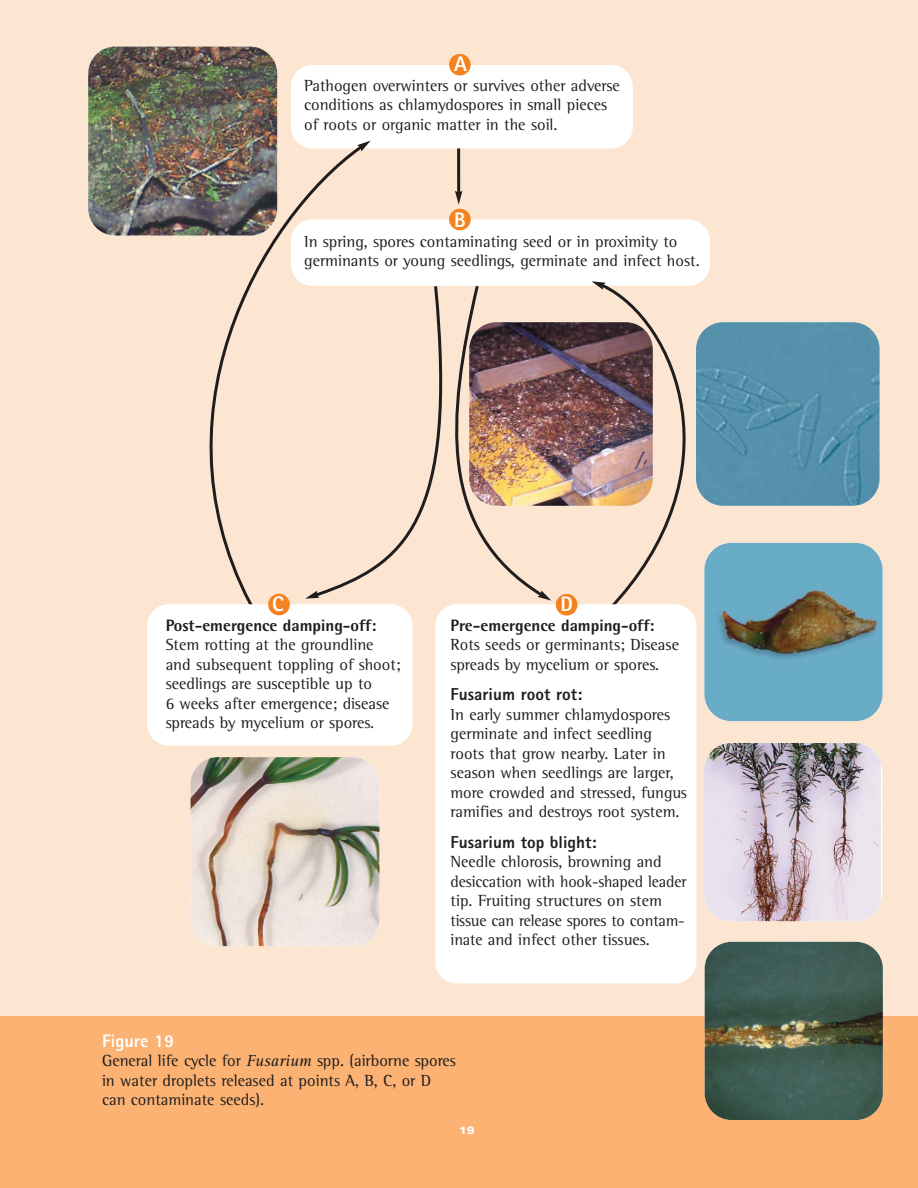
<style>
.page{position:relative;width:918px;height:1188px;background:#fff}
.page>*{position:absolute;margin:0;border:0;box-sizing:border-box;transform-origin:0 0}
.t1{font:800 21px "Rotis Sans Serif";color:#fff}
.t2{font:800 18px "Rotis Sans Serif";color:#fff}
.t3{font:800 17.25px "Rotis Sans Serif";color:#201d1d}
.t4{font:16.5px/19.5px "Rotis Semi Serif";color:#201d1d}
.t5{font:800 16.5px "Rotis Semi Sans";color:#201d1d}
.t6{font:900 expanded 10.5px "Univers";color:#fff}
.s1{font-family:"Rotis Serif";font-style:italic}
</style>
<div class="page">
<div style="left:0;top:0;width:918px;height:1033px;background:#fce6d1"></div>
<div style="left:0;top:1017px;width:918px;height:171px;background:#fbb273"></div>
<svg style="left:455px;top:148px;width:7px;height:57px"></svg>
<svg style="left:366px;top:286px;width:73px;height:289px"></svg>
<svg style="left:439px;top:286px;width:112px;height:315px"></svg>
<div style="left:291px;top:65px;width:342px;height:83px;background:#fff;border-radius:22px"></div>
<div style="left:291px;top:220px;width:419px;height:66px;background:#fff;border-radius:22px"></div>
<img style="left:88px;top:47px;width:189px;height:189px;border-radius:27px">
<img style="left:704px;top:543px;width:179px;height:178px;border-radius:27px">
<img style="left:704px;top:743px;width:176px;height:178px">
<img style="left:705px;top:942px;width:178px;height:178px;border-radius:27px">
<img style="left:191px;top:757px;width:189px;height:189px;border-radius:27px">
<img style="left:469px;top:322px;width:184px;height:184px;border-radius:27px">
<div style="left:449px;top:54px;width:22px;height:22px;background:#f5821f;border-radius:50%"></div>
<div style="left:449px;top:209px;width:22px;height:21px;background:#f5821f;border-radius:50%"></div>
<svg style="left:598px;top:281px;width:142px;height:334px"></svg>
<svg style="left:591px;top:281px;width:15px;height:9px"></svg>
<img style="left:696px;top:322px;width:184px;height:184px;border-radius:27px">
<div style="left:435px;top:604px;width:261px;height:379px;background:#fff;border-radius:22px"></div>
<div style="left:556px;top:594px;width:21px;height:22px;background:#f5821f;border-radius:50%"></div>
<svg style="left:142px;top:143px;width:224px;height:473px"></svg>
<svg style="left:357px;top:141px;width:14px;height:10px"></svg>
<div style="left:147px;top:604px;width:265px;height:142px;background:#fff;border-radius:22px"></div>
<div style="left:268px;top:594px;width:22px;height:21px;background:#f5821f;border-radius:50%"></div>
<p class="t1" style="left:454px;top:57px;width:14px">A</p>
<p class="t4" style="left:304px;top:77px;width:317px">Pathogen overwinters or survives other adverse conditions as chlamydospores in small pieces of roots or organic matter in the soil.</p>
<p class="t1" style="left:454px;top:213px;width:13px">B</p>
<p class="t4" style="left:304px;top:233px;width:397px">In spring, spores contaminating seed or in proximity to germinants or young seedlings, germinate and infect host.</p>
<p class="t1" style="left:272px;top:597px;width:13px">C</p>
<p class="t5" style="left:166px;top:620px;width:212px">Post-emergence damping-off:</p>
<p class="t4" style="left:166px;top:637px;width:237px">Stem rotting at the groundline and subsequent toppling of shoot; seedlings are susceptible up to<br>6 weeks after emergence; disease spreads by mycelium or spores.</p>
<p class="t1" style="left:561px;top:597px;width:14px">D</p>
<p class="t5" style="left:451px;top:620px;width:205px">Pre-emergence damping-off:</p>
<p class="t4" style="left:451px;top:637px;width:230px">Rots seeds or germinants; Disease spreads by mycelium or spores.</p>
<p class="t3" style="left:451px;top:688px;width:133px">Fusarium root rot:</p>
<p class="t4" style="left:451px;top:706px;width:238px">In early summer chlamydospores germinate and infect seedling roots that grow nearby. Later in season when seedlings are larger, more crowded and stressed, fungus ramifies and destroys root system.</p>
<p class="t3" style="left:451px;top:836px;width:147px">Fusarium top blight:</p>
<p class="t4" style="left:451px;top:853px;width:237px">Needle chlorosis, browning and desiccation with hook-shaped leader tip. Fruiting structures on stem tissue can release spores to contam&shy;inate and infect other tissues.</p>
<p class="t2" style="left:102px;top:1034px;width:74px">Figure 19</p>
<p class="t4" style="left:102px;top:1053px;width:355px">General life cycle for <span class="s1">Fusarium</span> spp. (airborne spores in water droplets released at points A, B, C, or D can contaminate seeds).</p>
<p class="t6" style="left:459px;top:1127px;width:17px">19</p>
</div>
